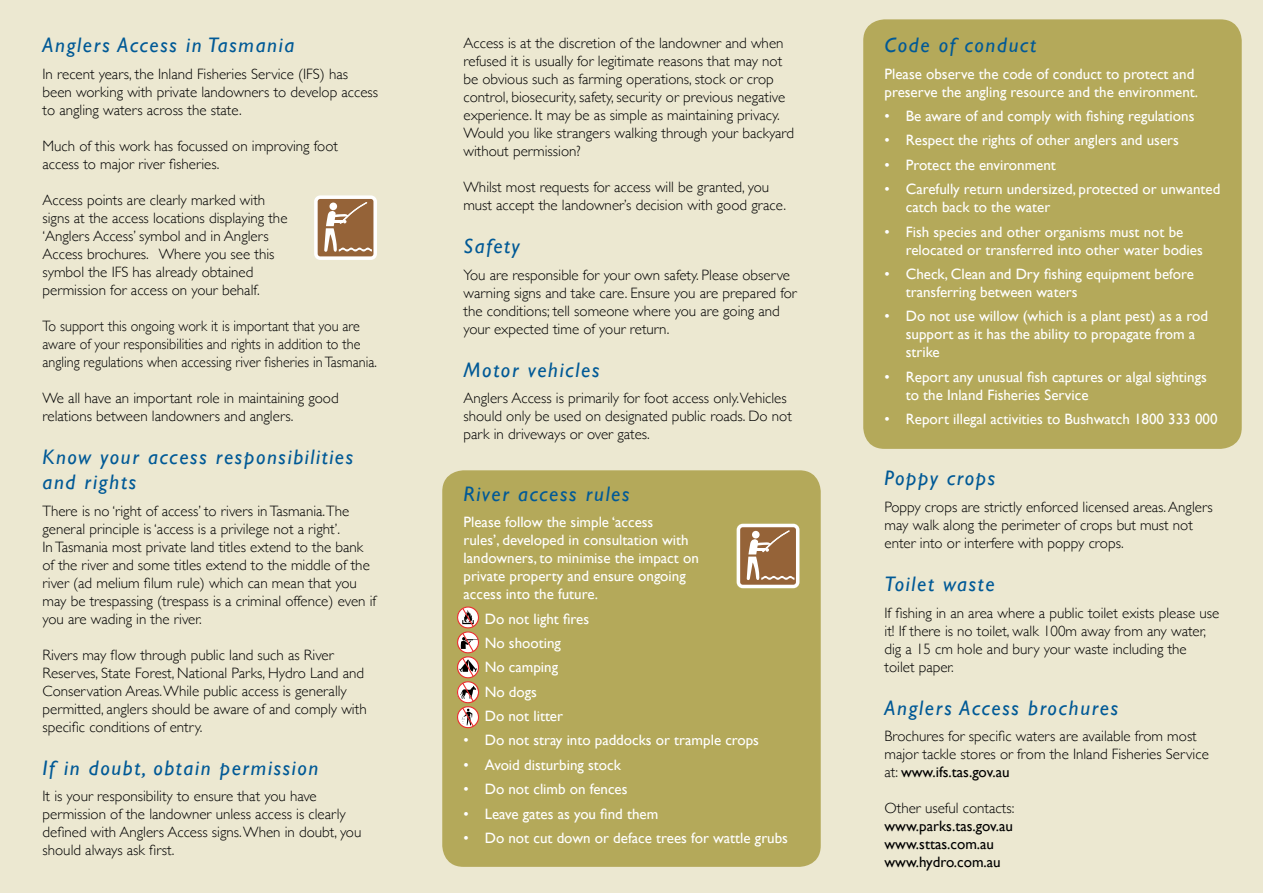
<style>
.page{position:relative;width:1263px;height:893px;background:#ece8d1}
.page>*{position:absolute;margin:0;border:0;box-sizing:border-box;transform-origin:0 0}
.t1{font:italic 21px/25.2px "Gill Sans";letter-spacing:.08em;color:#005996}
.Body{font:300 15px/18px "Gill Sans";color:#000}
.Bold_White_Indents{font:15px/18px "Gill Sans";color:#fff}
.Body-2{font:15px/18px "Gill Sans";color:#fff}
.Body-3{font:300 15px/18px "Gill Sans";color:#000;scale:.94 1}
.Body-4{font:15px "Gill Sans";color:#000}
.s1{font-weight:400}
</style>
<div class="page">
<div style="left:442px;top:470px;width:379px;height:397px;background:#b4a95a;border-radius:21px"></div>
<div style="left:863px;top:19px;width:379px;height:430px;background:#b4a95a;border-radius:21px"></div>
<svg style="left:314px;top:195px;width:63px;height:65px"></svg>
<div style="left:318px;top:199px;width:55px;height:57px;background:#956338;border-radius:3px"></div>
<svg style="left:324px;top:202px;width:48px;height:50px"></svg>
<div style="left:737px;top:524px;width:62px;height:64px;background:#fff;border-radius:6px"></div>
<div style="left:740px;top:527px;width:56px;height:58px;background:#956338;border-radius:3px"></div>
<svg style="left:747px;top:530px;width:47px;height:50px"></svg>
<svg style="left:457px;top:606px;width:22px;height:122px"></svg>
<p class="t1" style="left:43px;top:32px;width:253px">Anglers Access in Tasmania</p>
<p class="Body" style="left:43px;top:64px;width:337px">In recent years, the Inland Fisheries Service (IFS) has been working with private landowners to develop access to angling waters across the state.</p>
<p class="Body" style="left:43px;top:136px;width:297px">Much of this work has focussed on improving foot access to major river fisheries.</p>
<p class="Body" style="left:43px;top:190px;width:246px">Access points are clearly marked with signs at the access locations displaying the ‘Anglers Access’ symbol and in Anglers Access brochures. Where you see this symbol the IFS has already obtained permission for access on your behalf.</p>
<p class="Body-3" style="left:43px;top:316px;width:357px">To support this ongoing work it is important that you are aware of your responsibilities and rights in addition to the angling regulations when accessing river fisheries in Tasmania.</p>
<p class="Body" style="left:43px;top:388px;width:298px">We all have an important role in maintaining good relations between landowners and anglers.</p>
<p class="t1" style="left:43px;top:444px;width:312px">Know your access responsibilities and rights</p>
<p class="Body" style="left:43px;top:501px;width:308px">There is no ‘right of access’ to rivers in Tasmania.The general principle is ‘access is a privilege not a right’.</p>
<p class="Body" style="left:43px;top:537px;width:335px">In Tasmania most private land titles extend to the bank of the river and some titles extend to the middle of the river (ad melium filum rule) which can mean that you may be trespassing (trespass is a criminal offence) even if you are wading in the river.</p>
<p class="Body" style="left:43px;top:645px;width:326px">Rivers may flow through public land such as River Reserves, State Forest, National Parks, Hydro Land and Conservation Areas. While public access is generally permitted, anglers should be aware of and comply with specific conditions of entry.</p>
<p class="t1" style="left:43px;top:755px;width:277px">If in doubt, obtain permission</p>
<p class="Body" style="left:43px;top:787px;width:320px">It is your responsibility to ensure that you have permission of the landowner unless access is clearly defined with Anglers Access signs. When in doubt, you should always ask first.</p>
<p class="Body" style="left:463px;top:33px;width:332px">Access is at the discretion of the landowner and when refused it is usually for legitimate reasons that may not be obvious such as farming operations, stock or crop control, biosecurity, safety, security or previous negative experience. It may be as simple as maintaining privacy.<br>Would you like strangers walking through your backyard without permission?</p>
<p class="Body" style="left:463px;top:177px;width:324px">Whilst most requests for access will be granted, you must accept the landowner’s decision with good grace.</p>
<p class="t1" style="left:463px;top:233px;width:58px">Safety</p>
<p class="Body" style="left:463px;top:265px;width:335px">You are responsible for your own safety. Please observe warning signs and take care. Ensure you are prepared for the conditions; tell someone where you are going and your expected time of your return.</p>
<p class="t1" style="left:463px;top:357px;width:137px">Motor vehicles</p>
<p class="Body" style="left:463px;top:389px;width:330px">Anglers Access is primarily for foot access only.Vehicles should only be used on designated public roads. Do not park in driveways or over gates.</p>
<p class="t1" style="left:463px;top:481px;width:168px">River access rules</p>
<p class="Body-2" style="left:463px;top:513px;width:237px">Please follow the simple ‘access<br>rules’, developed in consultation with landowners, to minimise the impact on private property and ensure ongoing access into the future.</p>
<p class="Bold_White_Indents" style="left:463px;top:609px;width:127px">• Do not light fires</p>
<p class="Bold_White_Indents" style="left:463px;top:634px;width:99px">• No shooting</p>
<p class="Bold_White_Indents" style="left:463px;top:658px;width:96px">• No camping</p>
<p class="Bold_White_Indents" style="left:463px;top:682px;width:75px">• No dogs</p>
<p class="Bold_White_Indents" style="left:463px;top:707px;width:101px">• Do not litter</p>
<p class="Bold_White_Indents" style="left:463px;top:731px;width:297px">• Do not stray into paddocks or trample crops</p>
<p class="Bold_White_Indents" style="left:463px;top:756px;width:159px">• Avoid disturbing stock</p>
<p class="Bold_White_Indents" style="left:463px;top:780px;width:166px">• Do not climb on fences</p>
<p class="Bold_White_Indents" style="left:463px;top:804px;width:196px">• Leave gates as you find them</p>
<p class="Bold_White_Indents" style="left:463px;top:829px;width:326px">• Do not cut down or deface trees for wattle grubs</p>
<p class="t1" style="left:884px;top:32px;width:153px">Code of conduct</p>
<p class="Body-2" style="left:884px;top:64px;width:315px">Please observe the code of conduct to protect and preserve the angling resource and the environment.</p>
<p class="Bold_White_Indents" style="left:884px;top:107px;width:311px">• Be aware of and comply with fishing regulations</p>
<p class="Bold_White_Indents" style="left:884px;top:131px;width:296px">• Respect the rights of other anglers and users</p>
<p class="Bold_White_Indents" style="left:884px;top:156px;width:173px">• Protect the environment</p>
<p class="Bold_White_Indents" style="left:906px;top:180px;width:316px;text-indent:-21px">• Carefully return undersized, protected or unwanted catch back to the water</p>
<p class="Bold_White_Indents" style="left:906px;top:222px;width:299px;text-indent:-21px">• Fish species and other organisms must not be relocated or transferred into other water bodies</p>
<p class="Bold_White_Indents" style="left:906px;top:265px;width:290px;text-indent:-21px">• Check, Clean and Dry fishing equipment before transferring between waters</p>
<p class="Bold_White_Indents" style="left:906px;top:307px;width:304px;text-indent:-21px">• Do not use willow (which is a plant pest) as a rod support as it has the ability to propagate from a strike</p>
<p class="Bold_White_Indents" style="left:906px;top:367px;width:303px;text-indent:-21px">• Report any unusual fish captures or algal sightings to the Inland Fisheries Service</p>
<p class="Bold_White_Indents" style="left:884px;top:410px;width:334px">• Report illegal activities to Bushwatch 1800 333 000</p>
<p class="t1" style="left:884px;top:466px;width:112px">Poppy crops</p>
<p class="Body" style="left:884px;top:497px;width:330px">Poppy crops are strictly enforced licensed areas. Anglers may walk along the perimeter of crops but must not enter into or interfere with poppy crops.</p>
<p class="t1" style="left:884px;top:571px;width:112px">Toilet waste</p>
<p class="Body" style="left:884px;top:603px;width:336px">If fishing in an area where a public toilet exists please use it! If there is no toilet, walk 100m away from any water, dig a 15 cm hole and bury your waste including the toilet paper.</p>
<p class="t1" style="left:884px;top:695px;width:235px">Anglers Access brochures</p>
<p class="Body" style="left:884px;top:727px;width:326px">Brochures for specific waters are available from most major tackle stores or from the Inland Fisheries Service at: <span class="s1">www.ifs.tas.gov.au</span></p>
<p class="Body" style="left:884px;top:799px;width:131px">Other useful contacts:</p>
<p class="Body-4" style="left:884px;top:817px;width:130px">www.parks.tas.gov.au</p>
<p class="Body-4" style="left:884px;top:835px;width:111px">www.sttas.com.au</p>
<p class="Body-4" style="left:884px;top:853px;width:118px">www.hydro.com.au</p>
</div>
